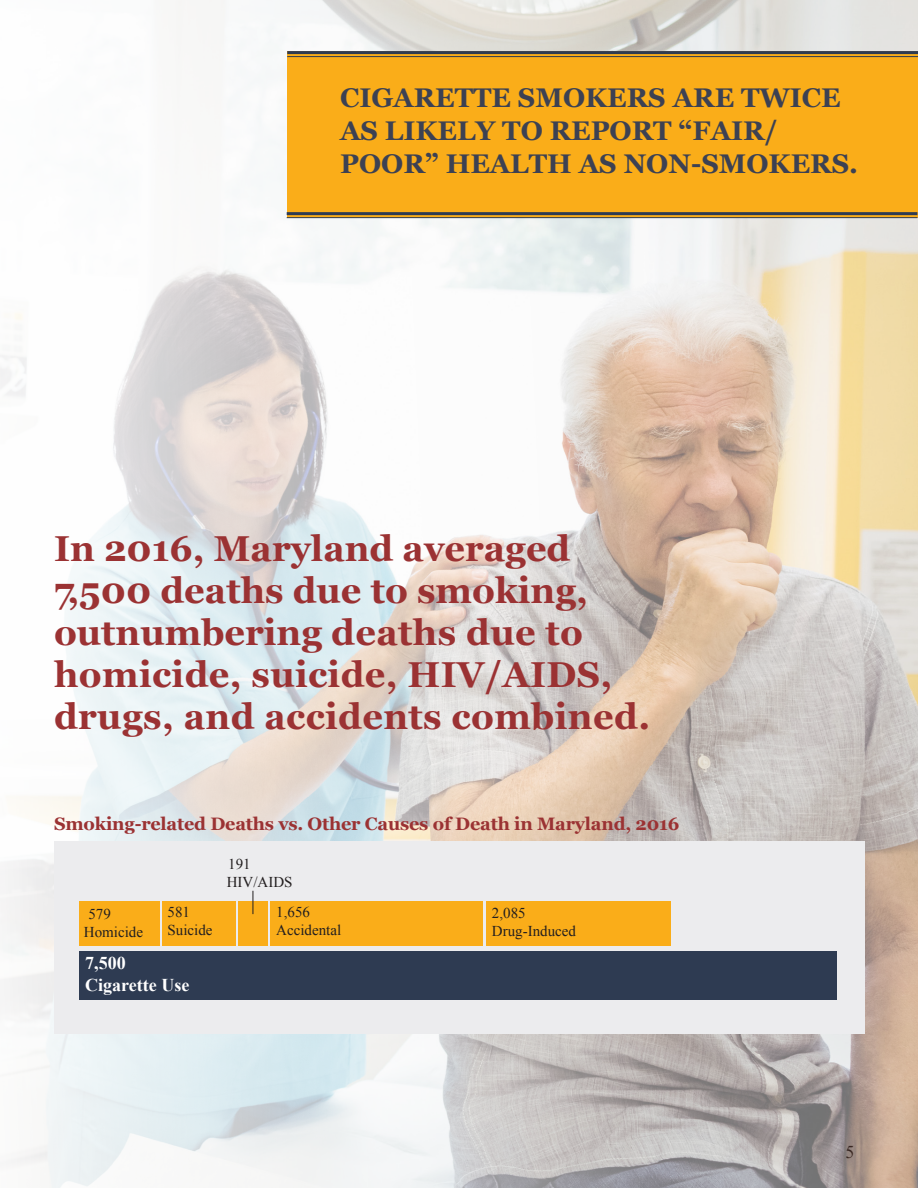
<style>
.page{position:relative;width:918px;height:1188px;background:#fff}
.page>*{position:absolute;margin:0;border:0;box-sizing:border-box;transform-origin:0 0}
.Body_Copy{font:700 36px/42px "Georgia";letter-spacing:.01em;color:#9b3233}
.Body_Copy-2{font:700 27px/33px "Georgia";color:#3c4153}
.Heading_2{font:700 18px "Georgia";letter-spacing:-.01em;color:#9b3233}
.t1{font:700 18px "Times New Roman";color:#fff}
.t2{font:18px "Times New Roman";color:#231f20}
.t3{font:15px "Times New Roman";color:#231f20}
</style>
<div class="page">
<img style="left:0;top:0;width:918px;height:1188px">
<div style="left:287px;top:52px;width:631px;height:166px;background:#faad19"></div>
<hr style="left:287px;top:212px;width:630px;height:3px;background:#2e3b52">
<hr style="left:287px;top:217px;width:630px;height:1px;background:#2e3b52">
<hr style="left:287px;top:51px;width:631px;height:3px;background:#2e3b52">
<hr style="left:287px;top:56px;width:631px;height:1px;background:#2e3b52">
<div style="left:54px;top:841px;width:811px;height:192px;background:#ececee"></div>
<div style="left:79px;top:952px;width:758px;height:48px;background:#2e3b52"></div>
<div style="left:486px;top:902px;width:185px;height:44px;background:#faad19"></div>
<div style="left:270px;top:902px;width:213px;height:44px;background:#faad19"></div>
<div style="left:79px;top:902px;width:81px;height:44px;background:#faad19"></div>
<div style="left:162px;top:902px;width:74px;height:44px;background:#faad19"></div>
<div style="left:238px;top:902px;width:30px;height:44px;background:#faad19"></div>
<svg style="left:253px;top:891px;width:1px;height:23px"></svg>
<p class="Body_Copy-2" style="left:340px;top:80px;width:519px">CIGARETTE SMOKERS ARE TWICE<br>AS LIKELY TO REPORT “FAIR/<br>POOR” HEALTH AS NON-SMOKERS.</p>
<p class="Body_Copy" style="left:54px;top:526px;width:598px">In 2016, Maryland averaged<br>7,500 deaths due to smoking, outnumbering deaths due to homicide, suicide, HIV/AIDS, drugs, and accidents combined.</p>
<p class="Heading_2" style="left:54px;top:810px;width:627px">Smoking-related Deaths vs. Other Causes of Death in Maryland, 2016</p>
<p class="t3" style="left:88px;top:903px;width:24px">579</p>
<p class="t3" style="left:84px;top:921px;width:61px">Homicide</p>
<p class="t3" style="left:168px;top:902px;width:24px">581</p>
<p class="t3" style="left:168px;top:920px;width:47px">Suicide</p>
<p class="t1" style="left:85px;top:951px;width:42px">7,500</p>
<p class="t1" style="left:85px;top:972px;width:106px">Cigarette Use</p>
<p class="t3" style="left:228px;top:854px;width:24px">191</p>
<p class="t3" style="left:227px;top:872px;width:67px">HIV/AIDS</p>
<p class="t3" style="left:276px;top:902px;width:35px">1,656</p>
<p class="t3" style="left:276px;top:920px;width:66px">Accidental</p>
<p class="t3" style="left:492px;top:902px;width:35px">2,085</p>
<p class="t3" style="left:492px;top:920px;width:86px">Drug-Induced</p>
<p class="t2" style="left:845px;top:1140px;width:10px">5</p>
</div>
